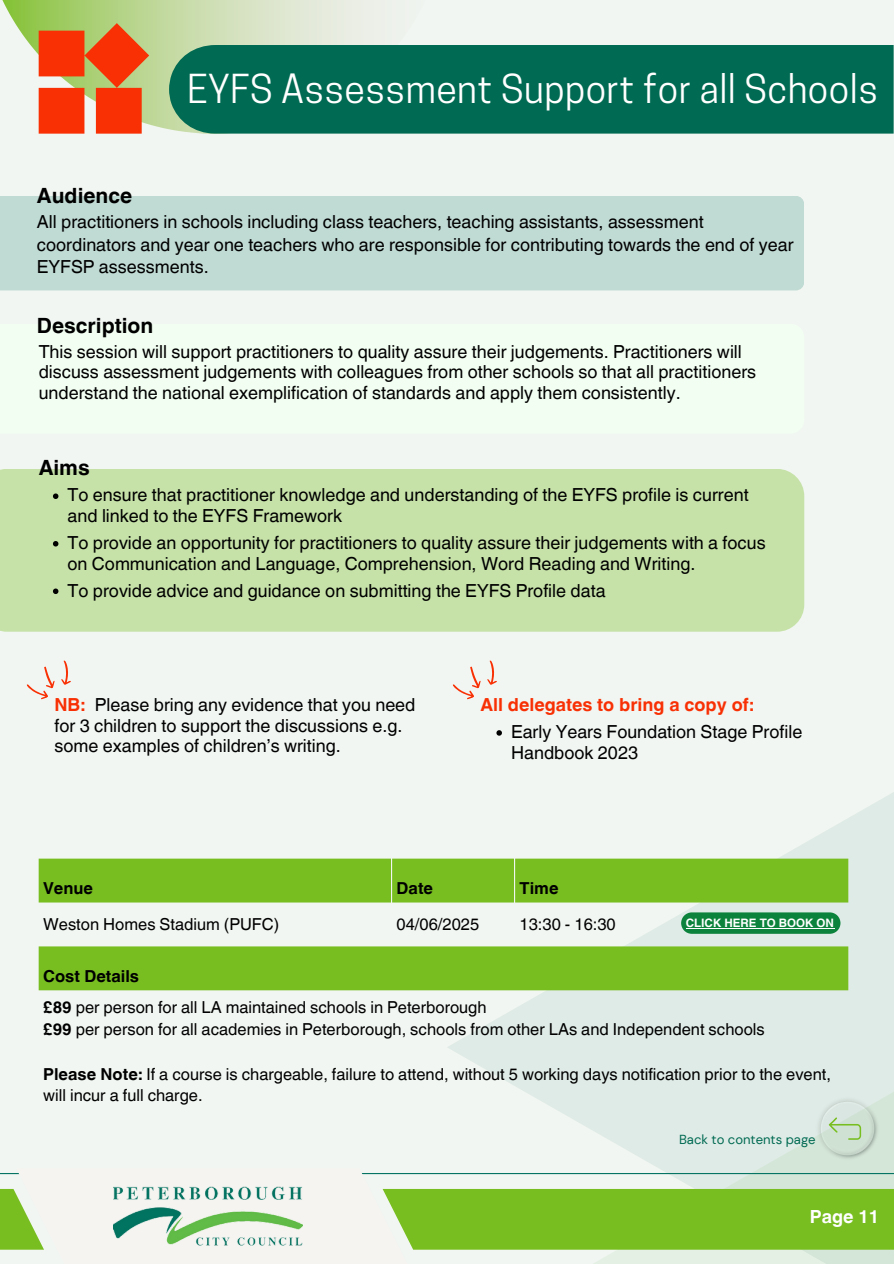
<style>
.page{position:relative;width:894px;height:1264px;background:#fff}
.page>*{position:absolute;margin:0;border:0;box-sizing:border-box;transform-origin:0 0}
.t1{font:37.5px "Cooper Hewitt";letter-spacing:.015em;color:#fff}
.t2{font:700 21px "Helvetica World";color:#000}
.t3{font:700 18.15px "Helvetica World";color:#fff}
.t4{font:18px/20.5px "Helvetica World";color:#000}
.t5{font:700 18px "Helvetica World";color:#f83004}
.t6{font:16.5px/20.1px "Helvetica World";color:#000}
.t7{font:700 16.5px "Helvetica World";color:#000}
.t8{font:13.05px "DM Sans";color:#006a52}
.t9{font:700 11.7px "Helvetica World";color:#fff}
.s1{font-weight:700;color:#f83004}
.s2{font-weight:700}
</style>
<div class="page">
<div style="left:0;top:0;width:893px;height:1263px;background:#f1f6f2"></div>
<svg style="left:446px;top:735px;width:447px;height:393px"></svg>
<svg style="left:588px;top:876px;width:305px;height:292px;background:#deeae5"></svg>
<svg style="left:39px;top:858px;width:809px;height:132px;fill:#78be20"></svg>
<svg style="left:0;top:1168px;width:893px;height:95px"></svg>
<img style="left:113px;top:1168px;width:189px;height:94px">
<svg style="left:2px;top:0;width:368px;height:133px"></svg>
<div style="left:169px;top:45px;width:724px;height:89px;background:#006a52"></div>
<svg style="left:39px;top:23px;width:110px;height:110px;background:#e56532"></svg>
<div style="left:0;top:196px;width:804px;height:94px;background:#c0dad4"></div>
<div style="left:0;top:469px;width:804px;height:162px;background:#c6e2a8"></div>
<svg style="left:53px;top:493px;width:5px;height:6px"></svg>
<svg style="left:53px;top:541px;width:5px;height:5px"></svg>
<svg style="left:53px;top:588px;width:5px;height:6px"></svg>
<svg style="left:681px;top:912px;width:159px;height:21px;background:#218d4c"></svg>
<hr style="left:685px;top:927px;width:148px;height:1px;background:#fff">
<svg style="left:496px;top:730px;width:6px;height:5px"></svg>
<svg style="left:452px;top:660px;width:45px;height:40px"></svg>
<svg style="left:26px;top:660px;width:45px;height:40px"></svg>
<img style="left:815px;top:1096px;width:64px;height:64px">
<svg style="left:828px;top:1117px;width:32px;height:22px"></svg>
<h4 class="t1" style="left:187px;top:75px;width:692px">EYFS Assessment Support for all Schools</h4>
<p class="t2" style="left:37px;top:179px;width:97px">Audience</p>
<h3 class="t4" style="left:37px;top:210px;width:758px;line-height:22.5px">All practitioners in schools including class teachers, teaching assistants, assessment coordinators and year one teachers who are responsible for contributing towards the end of year<br>EYFSP assessments.</h3>
<h5 class="t2" style="left:37px;top:308px;width:118px">Description</h5>
<p class="t4" style="left:39px;top:342px;width:718px">This session will support practitioners to quality assure their judgements. Practitioners will discuss assessment judgements with colleagues from other schools so that all practitioners understand the national exemplification of standards and apply them consistently.</p>
<p class="t2" style="left:39px;top:451px;width:53px">Aims</p>
<p class="t4" style="left:67px;top:485px;width:682px">To ensure that practitioner knowledge and understanding of the EYFS profile is current and linked to the EYFS Framework</p>
<p class="t4" style="left:67px;top:532px;width:699px">To provide an opportunity for practitioners to quality assure their judgements with a focus on Communication and Language, Comprehension, Word Reading and Writing.</p>
<p class="t4" style="left:67px;top:580px;width:539px">To provide advice and guidance on submitting the EYFS Profile data</p>
<p class="t4" style="left:54px;top:694px;width:362px"><span class="s1">NB:</span> Please bring any evidence that you need for 3 children to support the discussions e.g. some examples of children’s writing.</p>
<p class="t5" style="left:480px;top:690px;width:275px">All delegates to bring a copy of:</p>
<p class="t4" style="left:511px;top:721px;width:293px">Early Years Foundation Stage Profile<br>Handbook 2023</p>
<p class="t7" style="left:43px;top:875px;width:51px">Venue</p>
<p class="t7" style="left:396px;top:875px;width:38px">Date</p>
<h1 class="t7" style="left:519px;top:875px;width:40px">Time</h1>
<h2 class="t6" style="left:43px;top:914px;width:237px">Weston Homes Stadium (PUFC)</h2>
<h4 class="t6" style="left:396px;top:914px;width:84px">04/06/2025</h4>
<h2 class="t6" style="left:519px;top:914px;width:98px">13:30 - 16:30</h2>
<h4 class="t7" style="left:43px;top:962px;width:97px">Cost Details</h4>
<h2 class="t6" style="left:43px;top:997px;width:445px"><span class="s2">£89</span> per person for all LA maintained schools in Peterborough</h2>
<p class="t6" style="left:43px;top:1019px;width:723px"><span class="s2">£99</span> per person for all academies in Peterborough, schools from other LAs and Independent schools</p>
<p class="t6" style="left:43px;top:1064px;width:789px"><span class="s2">Please Note:</span> If a course is chargeable, failure to attend, without 5 working days notification prior to the event, will incur a full charge.</p>
<p class="t9" style="left:685px;top:913px;width:150px">CLICK HERE TO BOOK ON</p>
<p class="t8" style="left:679px;top:1130px;width:138px">Back to contents page</p>
<p class="t3" style="left:809px;top:1201px;width:71px">Page 11</p>
</div>
